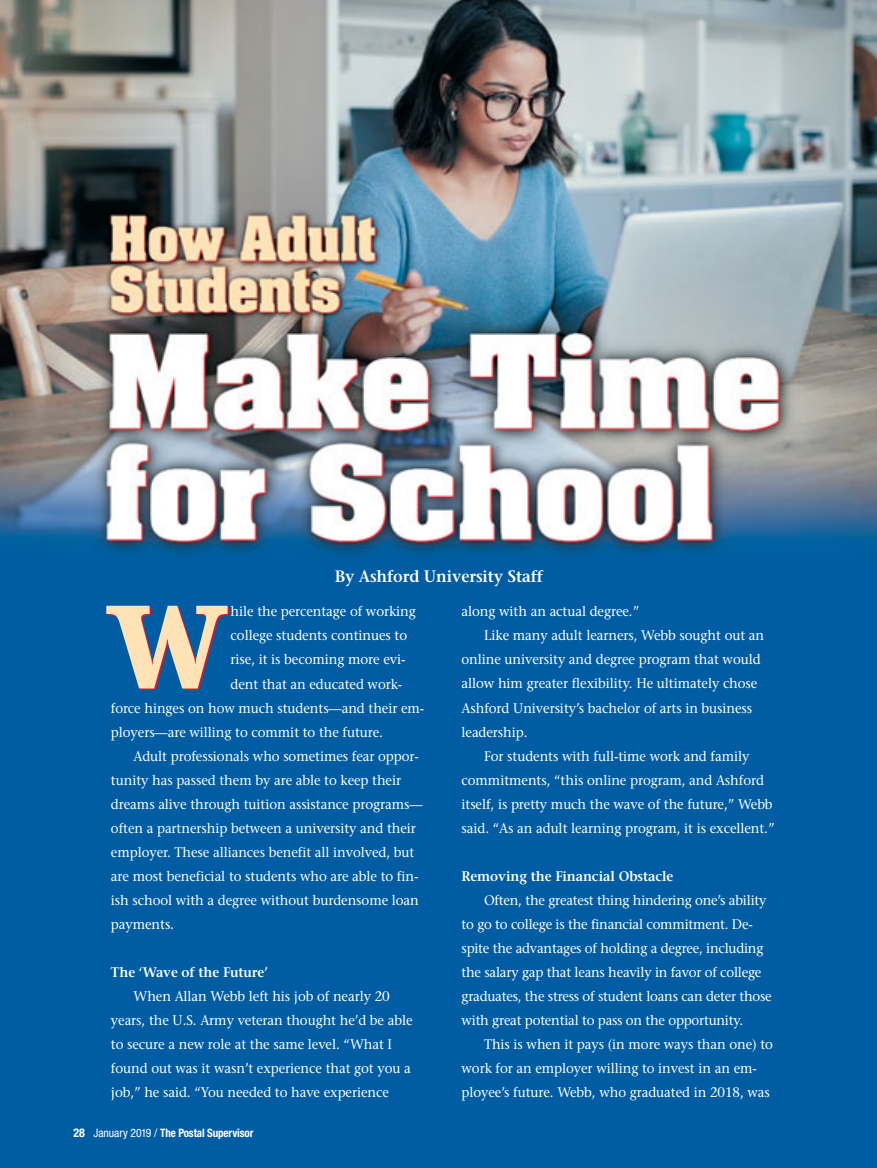
<style>
.page{position:relative;width:877px;height:1168px;background:#fff}
.page>*{position:absolute;margin:0;border:0;box-sizing:border-box;transform-origin:0 0}
.t1{font:700 115.5px "Baskerville BE";color:#ffe3b7;scale:.95 1}
.t2{font:600 16.5px "Stone Serif";letter-spacing:-.005em;color:#fff;scale:.95 1}
.t3{font:13.8px/24px "Stone Serif";letter-spacing:-.005em;color:#fff;scale:.95 1}
.t4{font:600 13.8px "Stone Serif";letter-spacing:-.005em;color:#fff;scale:.95 1}
.t5{font:700 condensed 11.7px "Helvetica Neue";letter-spacing:-.01em;color:#fff;scale:.95 1}
.s1{font-size:12px}
.s2{font-weight:400}
</style>
<div class="page">
<img style="left:0;top:0;width:877px;height:1167px">
<p class="t2" style="left:335px;top:570px;width:221px">By Ashford University Staff</p>
<h1 class="t1" style="left:106px;top:602px;width:129px">W</h1>
<p class="t3" style="left:231px;top:601px;width:197px">hile the percentage of working</p>
<p class="t3" style="left:231px;top:625px;width:187px">college students continues to</p>
<p class="t3" style="left:231px;top:649px;width:186px">rise, it is becoming more evi-</p>
<p class="t3" style="left:231px;top:673px;width:182px">dent that an educated work-</p>
<p class="t3" style="left:111px;top:697px;width:331px">force hinges on how much students—and their em-</p>
<p class="t3" style="left:111px;top:721px;width:288px">ployers—are willing to commit to the future.</p>
<p class="t3" style="left:133px;top:745px;width:302px">Adult professionals who sometimes fear oppor-</p>
<p class="t3" style="left:111px;top:769px;width:307px">tunity has passed them by are able to keep their</p>
<p class="t3" style="left:111px;top:793px;width:329px">dreams alive through tuition assistance programs—</p>
<p class="t3" style="left:111px;top:817px;width:323px">often a partnership between a university and their</p>
<p class="t3" style="left:111px;top:841px;width:321px">employer. These alliances benefit all involved, but</p>
<p class="t3" style="left:111px;top:865px;width:325px">are most beneficial to students who are able to fin-</p>
<p class="t3" style="left:111px;top:889px;width:326px">ish school with a degree without burdensome loan</p>
<p class="t3" style="left:111px;top:913px;width:68px">payments.</p>
<p class="t4" style="left:111px;top:966px;width:167px">The ‘Wave of the Future’</p>
<p class="t3" style="left:111px;top:985px;width:319px;text-indent:23px">When Allan Webb left his job of nearly 20 years, the U.S. Army veteran thought he’d be able to secure a new role at the same level. “What I found out was it wasn’t experience that got you a job,” he said. “You needed to have experience</p>
<p class="t5" style="left:74px;top:1128px;width:191px"><span class="s1">28</span> <span class="s2">January 2019 /</span> The Postal Supervisor</p>
<p class="t3" style="left:462px;top:601px;width:189px">along with an actual degree.”</p>
<p class="t3" style="left:484px;top:625px;width:296px">Like many adult learners, Webb sought out an</p>
<p class="t3" style="left:462px;top:649px;width:316px">online university and degree program that would</p>
<p class="t3" style="left:462px;top:673px;width:313px">allow him greater flexibility. He ultimately chose</p>
<p class="t3" style="left:462px;top:697px;width:308px">Ashford University’s bachelor of arts in business</p>
<p class="t3" style="left:462px;top:721px;width:71px">leadership.</p>
<p class="t3" style="left:484px;top:745px;width:281px">For students with full-time work and family</p>
<p class="t3" style="left:462px;top:769px;width:320px">commitments, “this online program, and Ashford</p>
<p class="t3" style="left:462px;top:793px;width:329px">itself, is pretty much the wave of the future,” Webb</p>
<p class="t3" style="left:462px;top:817px;width:331px">said. “As an adult learning program, it is excellent.”</p>
<p class="t4" style="left:462px;top:870px;width:225px">Removing the Financial Obstacle</p>
<p class="t3" style="left:462px;top:889px;width:328px;text-indent:23px">Often, the greatest thing hindering one’s ability to go to college is the financial commitment. De&shy;spite the advantages of holding a degree, including the salary gap that leans heavily in favor of college graduates, the stress of student loans can deter those with great potential to pass on the opportunity.</p>
<p class="t3" style="left:462px;top:1033px;width:329px;text-indent:23px">This is when it pays (in more ways than one) to work for an employer willing to invest in an em&shy;ployee’s future. Webb, who graduated in 2018, was</p>
</div>
